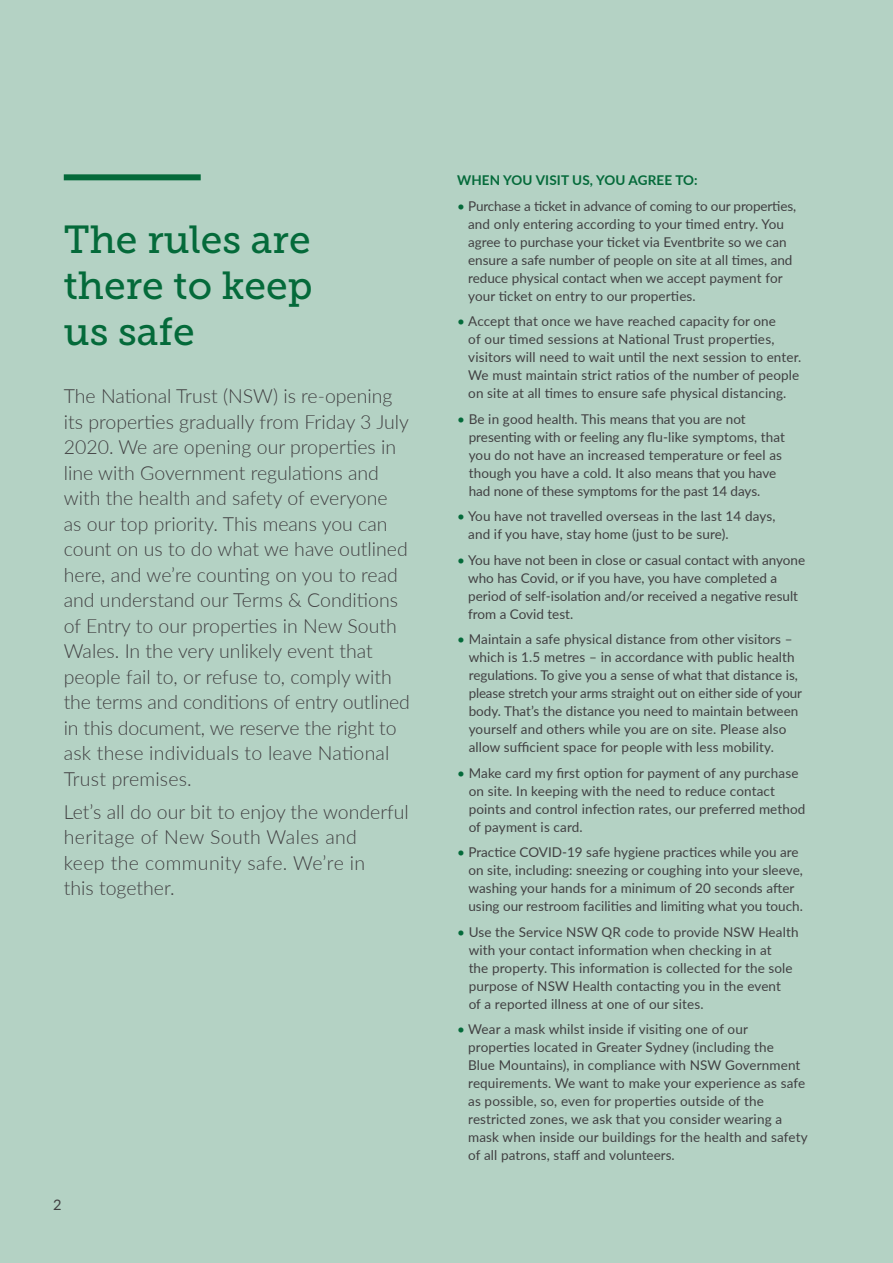
<style>
.page{position:relative;width:893px;height:1263px;background:#b4d2c4}
.page>*{position:absolute;margin:0;border:0;box-sizing:border-box;transform-origin:0 0}
.t1{font:39px/45.8px "Museo Slab 500";color:#046a3a;text-align:justify}
.t2{font:300 19.5px/25.5px "Lato";color:#414042}
.t3{font:14.55px "Lato";color:#414042}
.t4{font:13.5px/18px "Lato";letter-spacing:.005em;color:#414042}
.t5{font:700 13.5px "Lato";letter-spacing:.01em;color:#046a3a}
.s1{color:#046a3a}
</style>
<div class="page">
<div style="left:64px;top:174px;width:137px;height:6px;background:#046a3a"></div>
<h1 class="t1" style="left:64px;top:217px;width:250px">The rules are there to keep us safe</h1>
<p class="t2" style="left:64px;top:383px;width:348px">The National Trust (NSW) is re-opening its properties gradually from Friday 3 July 2020. We are opening our properties in line with Government regulations and with the health and safety of everyone as our top priority. This means you can count on us to do what we have outlined here, and we’re counting on you to read and understand our Terms &amp; Conditions of Entry to our properties in New South Wales. In the very unlikely event that people fail to, or refuse to, comply with the terms and conditions of entry outlined in this document, we reserve the right to ask these individuals to leave National Trust premises.</p>
<h2 class="t2" style="left:64px;top:798px;width:347px">Let’s all do our bit to enjoy the wonderful heritage of New South Wales and<br>keep the community safe. We’re in<br>this together.</h2>
<p class="t3" style="left:53px;top:1194px;width:10px">2</p>
<p class="t5" style="left:457px;top:170px;width:242px">WHEN YOU VISIT US, YOU AGREE TO:</p>
<p class="t4" style="left:468px;top:196px;width:330px;text-indent:-11px"><span class="s1">•</span> Purchase a ticket in advance of coming to our properties, and only entering according to your timed entry. You agree to purchase your ticket via Eventbrite so we can ensure a safe number of people on site at all times, and reduce physical contact when we accept payment for your ticket on entry to our properties.</p>
<p class="t4" style="left:468px;top:312px;width:335px;text-indent:-11px"><span class="s1">•</span> Accept that once we have reached capacity for one<br>of our timed sessions at National Trust properties, visitors will need to wait until the next session to enter.<br>We must maintain strict ratios of the number of people on site at all times to ensure safe physical distancing.</p>
<p class="t4" style="left:469px;top:409px;width:318px;text-indent:-12px"><span class="s1">•</span> Be in good health. This means that you are not presenting with or feeling any flu-like symptoms, that you do not have an increased temperature or feel as though you have a cold. It also means that you have had none of these symptoms for the past 14 days.</p>
<p class="t4" style="left:468px;top:507px;width:309px;text-indent:-11px"><span class="s1">•</span> You have not travelled overseas in the last 14 days, and if you have, stay home (just to be sure).</p>
<p class="t4" style="left:468px;top:550px;width:339px;text-indent:-11px"><span class="s1">•</span> You have not been in close or casual contact with anyone who has Covid, or if you have, you have completed a period of self-isolation and/or received a negative result from a Covid test.</p>
<p class="t4" style="left:469px;top:630px;width:335px;text-indent:-12px"><span class="s1">•</span> Maintain a safe physical distance from other visitors – which is 1.5 metres – in accordance with public health regulations. To give you a sense of what that distance is, please stretch your arms straight out on either side of your body. That’s the distance you need to maintain between yourself and others while you are on site. Please also allow sufficient space for people with less mobility.</p>
<p class="t4" style="left:469px;top:763px;width:338px;text-indent:-12px"><span class="s1">•</span> Make card my first option for payment of any purchase on site. In keeping with the need to reduce contact points and control infection rates, our preferred method of payment is card.</p>
<p class="t4" style="left:468px;top:843px;width:336px;text-indent:-11px"><span class="s1">•</span> Practice COVID-19 safe hygiene practices while you are on site, including: sneezing or coughing into your sleeve, washing your hands for a minimum of 20 seconds after using our restroom facilities and limiting what you touch.</p>
<p class="t4" style="left:469px;top:922px;width:331px;text-indent:-12px"><span class="s1">•</span> Use the Service NSW QR code to provide NSW Health with your contact information when checking in at<br>the property. This information is collected for the sole purpose of NSW Health contacting you in the event<br>of a reported illness at one of our sites.</p>
<p class="t4" style="left:468px;top:1020px;width:341px;text-indent:-11px"><span class="s1">•</span> Wear a mask whilst inside if visiting one of our properties located in Greater Sydney (including the<br>Blue Mountains), in compliance with NSW Government requirements. We want to make your experience as safe as possible, so, even for properties outside of the restricted zones, we ask that you consider wearing a mask when inside our buildings for the health and safety of all patrons, staff and volunteers.</p>
</div>
